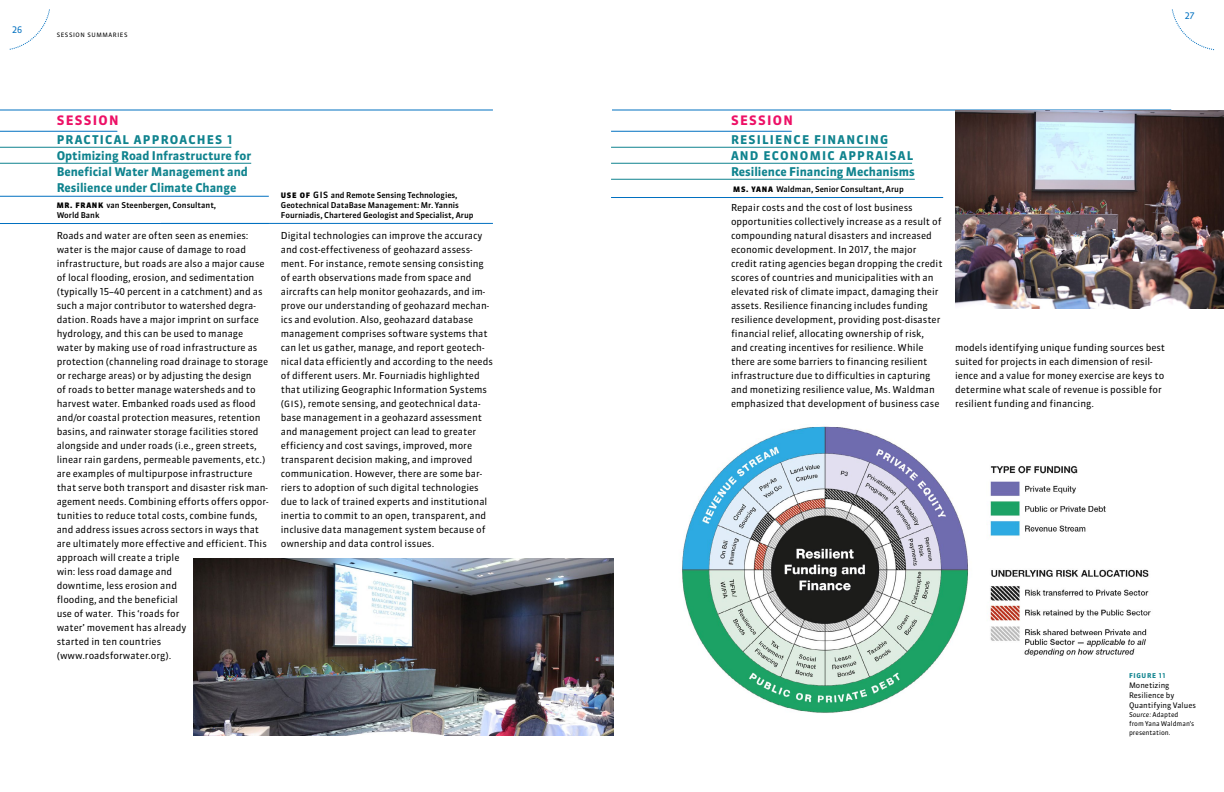
<style>
.page{position:relative;width:1224px;height:792px;background:#fff}
.page>*{position:absolute;margin:0;border:0;box-sizing:border-box;transform-origin:0 0}
.T1_grande_salto_SESS{font:700 13px "Sanuk LF";letter-spacing:.1em;color:#ed1066}
.T1_no_salto{font:700 12px/16px "Sanuk LF";color:#0f838e}
.T1_Nuevo{font:700 12px "Sanuk LF";letter-spacing:.1em;color:#0f838e}
.T1_no_salto-2{font:700 12px "Sanuk LF";letter-spacing:.1em;color:#0f838e}
.Body{font:9.6px/14px "Sanuk LF";color:#000}
.t1{font:9px "Sanuk LF";color:#0070c0}
.conferencistas{font:500 8px/10px "Sanuk TF";color:#000}
.conferenc_doble_líne{font:500 8px/10px "Sanuk TF";color:#000}
.Figure_1{font:7.6px/10px "Sanuk LF";color:#000}
.Figure_3__Source{font:6.6px/9px "Sanuk LF";color:#000}
.Figure_0{font:700 6.6px "Sanuk LF";letter-spacing:.1em;color:#0f838e}
.cabecita_par{font:6px "Sanuk LF";letter-spacing:.1em;color:#000}
.s1{font-weight:900;font-size:7.5px}
.s2{font-size:8.6px}
.s3{font-family:"Sanuk";font-style:italic}
</style>
<div class="page">
<hr style="left:0;top:110px;width:493px;height:1px;background:#0070c0">
<hr style="left:612px;top:110px;width:559px;height:1px;background:#0070c0">
<svg style="left:9px;top:9px;width:41px;height:41px"></svg>
<svg style="left:1171px;top:9px;width:44px;height:41px"></svg>
<hr style="left:161px;top:223px;width:332px;height:1px;background:#0070c0">
<hr style="left:0;top:131px;width:117px;height:1px;background:#0070c0">
<hr style="left:0;top:147px;width:231px;height:1px;background:#0f838e">
<hr style="left:0;top:163px;width:251px;height:1px;background:#0f838e">
<hr style="left:0;top:196px;width:269px;height:1px;background:#0070c0">
<hr style="left:0;top:223px;width:269px;height:1px;background:#0070c0">
<hr style="left:611px;top:131px;width:181px;height:1px;background:#0070c0">
<hr style="left:611px;top:147px;width:276px;height:1px;background:#0f838e">
<hr style="left:611px;top:163px;width:301px;height:1px;background:#0f838e">
<hr style="left:611px;top:179px;width:304px;height:1px;background:#0f838e">
<hr style="left:611px;top:197px;width:332px;height:1px;background:#0070c0">
<img style="left:194px;top:558px;width:419px;height:177px">
<img style="left:955px;top:110px;width:269px;height:199px">
<img style="left:682px;top:426px;width:469px;height:287px">
<p class="t1" style="left:12px;top:24px;width:12px">26</p>
<p class="cabecita_par" style="left:57px;top:31px;width:72px">SESSION SUMMARIES</p>
<p class="T1_grande_salto_SESS" style="left:57px;top:112px;width:64px">SESSION</p>
<p class="T1_no_salto-2" style="left:57px;top:132px;width:177px">PRACTICAL APPROACHES 1</p>
<p class="T1_no_salto" style="left:57px;top:148px;width:196px">Optimizing Road Infrastructure for<br>Beneficial Water Management and<br>Resilience under Climate Change</p>
<p class="conferenc_doble_líne" style="left:57px;top:200px;width:161px"><span class="s1">MR. FRANK</span> van Steenbergen, Consultant,<br>World Bank</p>
<p class="Body" style="left:57px;top:229px;width:213px">Roads and water are often seen as enemies: water is the major cause of damage to road infrastructure, but roads are also a major cause of local flooding, erosion, and sedimentation (typically 15–40 percent in a catchment) and as such a major contributor to watershed degra&shy;dation. Roads have a major imprint on surface hydrology, and this can be used to manage water by making use of road infrastructure as protection (channeling road drainage to storage or recharge areas) or by adjusting the design<br>of roads to better manage watersheds and to harvest water. Embanked roads used as flood and/or coastal protection measures, retention basins, and rainwater storage facilities stored alongside and under roads (i.e., green streets, linear rain gardens, permeable pavements, etc.) are examples of multipurpose infrastructure that serve both transport and disaster risk man&shy;agement needs. Combining efforts offers oppor&shy;tunities to reduce total costs, combine funds, and address issues across sectors in ways that are ultimately more effective and efficient. This approach will create a triple<br>win: less road damage and<br>downtime, less erosion and<br>flooding, and the beneficial<br>use of water. This ‘roads for<br>water’ movement has already<br>started in ten countries (www.roadsforwater.org).</p>
<p class="conferencistas" style="left:281px;top:190px;width:194px"><span class="s1">USE OF</span> <span class="s2">GIS</span> and Remote Sensing Technologies,<br>Geotechnical DataBase Management: Mr. Yannis<br>Fourniadis, Chartered Geologist and Specialist, Arup</p>
<p class="Body" style="left:281px;top:229px;width:214px">Digital technologies can improve the accuracy and cost-effectiveness of geohazard assess&shy;ment. For instance, remote sensing consisting of earth observations made from space and aircrafts can help monitor geohazards, and im&shy;prove our understanding of geohazard mechan&shy;ics and evolution. Also, geohazard database management comprises software systems that can let us gather, manage, and report geotech&shy;nical data efficiently and according to the needs of different users. Mr. Fourniadis highlighted that utilizing Geographic Information Systems (<span class="s2">GIS</span>), remote sensing, and geotechnical data&shy;base management in a geohazard assessment and management project can lead to greater efficiency and cost savings, improved, more transparent decision making, and improved communication. However, there are some bar&shy;riers to adoption of such digital technologies due to lack of trained experts and institutional inertia to commit to an open, transparent, and inclusive data management system because of ownership and data control issues.</p>
<p class="t1" style="left:1185px;top:10px;width:11px">27</p>
<p class="T1_grande_salto_SESS" style="left:731px;top:112px;width:64px">SESSION</p>
<p class="T1_Nuevo" style="left:731px;top:132px;width:159px">RESILIENCE FINANCING</p>
<p class="T1_Nuevo" style="left:731px;top:148px;width:184px">AND ECONOMIC APPRAISAL</p>
<p class="T1_no_salto" style="left:731px;top:164px;width:185px">Resilience Financing Mechanisms</p>
<p class="conferencistas" style="left:733px;top:184px;width:172px"><span class="s1">MS. YANA</span> Waldman, Senior Consultant, Arup</p>
<p class="Body" style="left:731px;top:201px;width:213px">Repair costs and the cost of lost business opportunities collectively increase as a result of compounding natural disasters and increased economic development. In 2017, the major credit rating agencies began dropping the credit scores of countries and municipalities with an elevated risk of climate impact, damaging their assets. Resilience financing includes funding resilience development, providing post-disaster financial relief, allocating ownership of risk, and creating incentives for resilience. While there are some barriers to financing resilient infrastructure due to difficulties in capturing and monetizing resilience value, Ms. Waldman emphasized that development of business case</p>
<p class="Body" style="left:955px;top:341px;width:212px">models identifying unique funding sources best suited for projects in each dimension of resil&shy;ience and a value for money exercise are keys to determine what scale of revenue is possible for resilient funding and financing.</p>
<p class="Figure_0" style="left:1129px;top:672px;width:38px">FIGURE 11</p>
<p class="Figure_1" style="left:1129px;top:681px;width:42px">Monetizing</p>
<p class="Figure_1" style="left:1129px;top:691px;width:68px">Resilience by<br>Quantifying Values</p>
<p class="Figure_3__Source" style="left:1129px;top:710px;width:67px"><span class="s3">Source:</span> Adapted from Yana Waldman’s presentation.</p>
</div>
